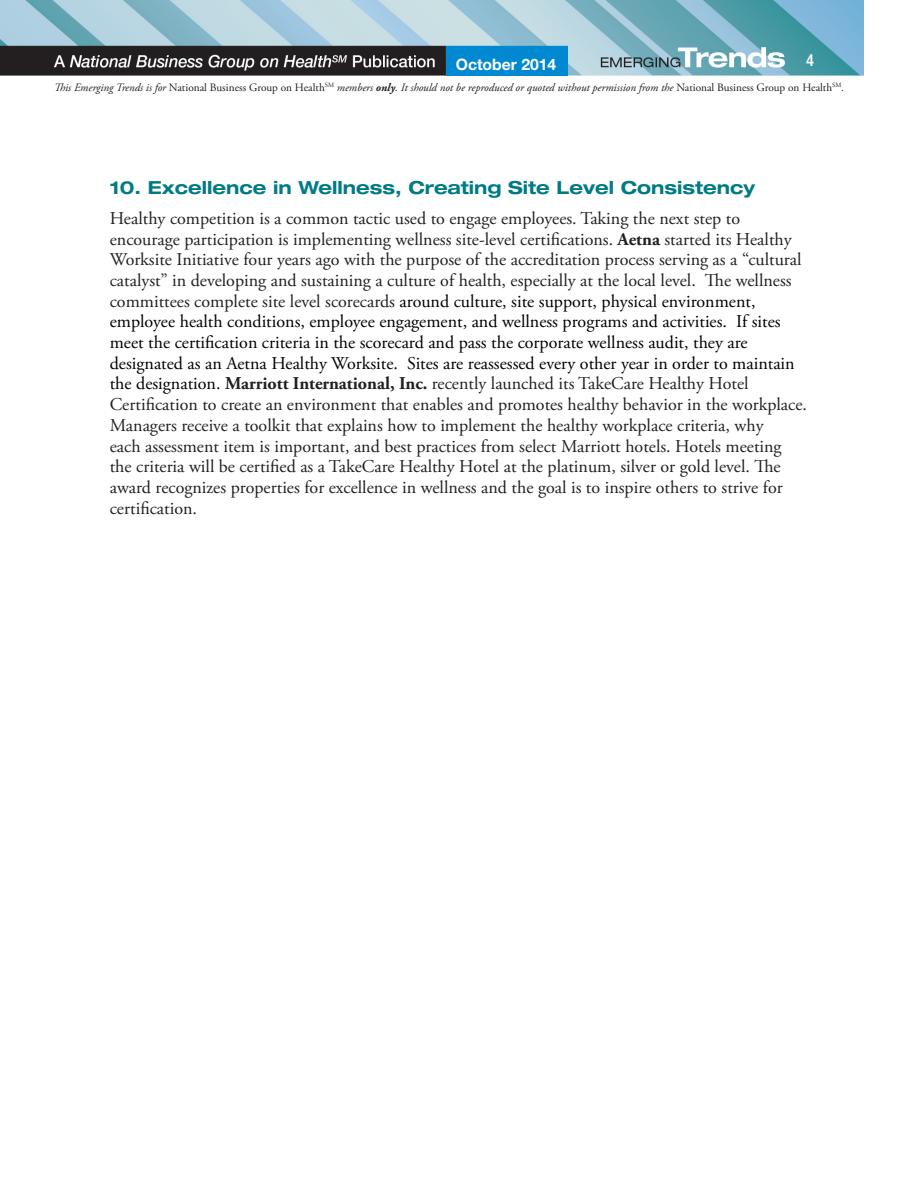
<style>
.page{position:relative;width:918px;height:1188px;background:#fff}
.page>*{position:absolute;margin:0;border:0;box-sizing:border-box;transform-origin:0 0}
.t1{font:18px/20.7px "Adobe Garamond Pro";color:#231f20}
.NumberedHead{font:700 expanded 18px "Helvetica Neue";color:#007b85}
.t2{font:500 condensed 16.5px "Helvetica Neue";color:#fff}
.t3{font:700 15.75px "Helvetica Neue";color:#fff}
.t4{font:italic 11.25px "Adobe Garamond Pro";color:#231f20}
.s1{font-style:normal}
.s2{font-weight:700}
.s3{color:#000}
</style>
<div class="page">
<img style="left:0;top:0;width:864px;height:76px">
<div style="left:446px;top:46px;width:121px;height:29px;background:#0089d0"></div>
<p class="t3" style="left:456px;top:54px;width:102px">October 2014</p>
<p class="t2" style="left:806px;top:51px;width:9px">4</p>
<p class="t4" style="left:54px;top:81px;width:792px">This Emerging Trends is for <span class="s1">National Business Group on Health</span><sup>SM</sup> members <span class="s2">only</span>. It should not be reproduced or quoted without permission from the <span class="s1">National Business Group on Health</span><sup>SM</sup>.</p>
<p class="NumberedHead" style="left:110px;top:176px;width:647px">10. Excellence in Wellness, Creating Site Level Consistency</p>
<p class="t1" style="left:110px;top:208px;width:699px">Healthy competition is a common tactic used to engage employees. Taking the next step to encourage participation is implementing wellness site-level certifications. <span class="s2">Aetna</span> started its Healthy Worksite Initiative four years ago with the purpose of the accreditation process serving as a “cultural catalyst” in developing and sustaining a culture of health, especially at the local level. The wellness committees complete site level scorecards <span class="s3">around culture, site support, physical environment, employee health conditions, employee engagement, and wellness programs and activities. If sites meet the certification criteria in the scorecard and pass the corporate wellness audit, they are designated as an Aetna Healthy Worksite. Sites are reassessed every other year in order to maintain the designation.</span> <span class="s2">Marriott International, Inc.</span> recently launched its TakeCare Healthy Hotel Certification to create an environment that enables and promotes healthy behavior in the workplace.<br>Managers receive a toolkit that explains how to implement the healthy workplace criteria, why<br>each assessment item is important, and best practices from select Marriott hotels. Hotels meeting the criteria will be certified as a TakeCare Healthy Hotel at the platinum, silver or gold level. The award recognizes properties for excellence in wellness and the goal is to inspire others to strive for certification.</p>
</div>
